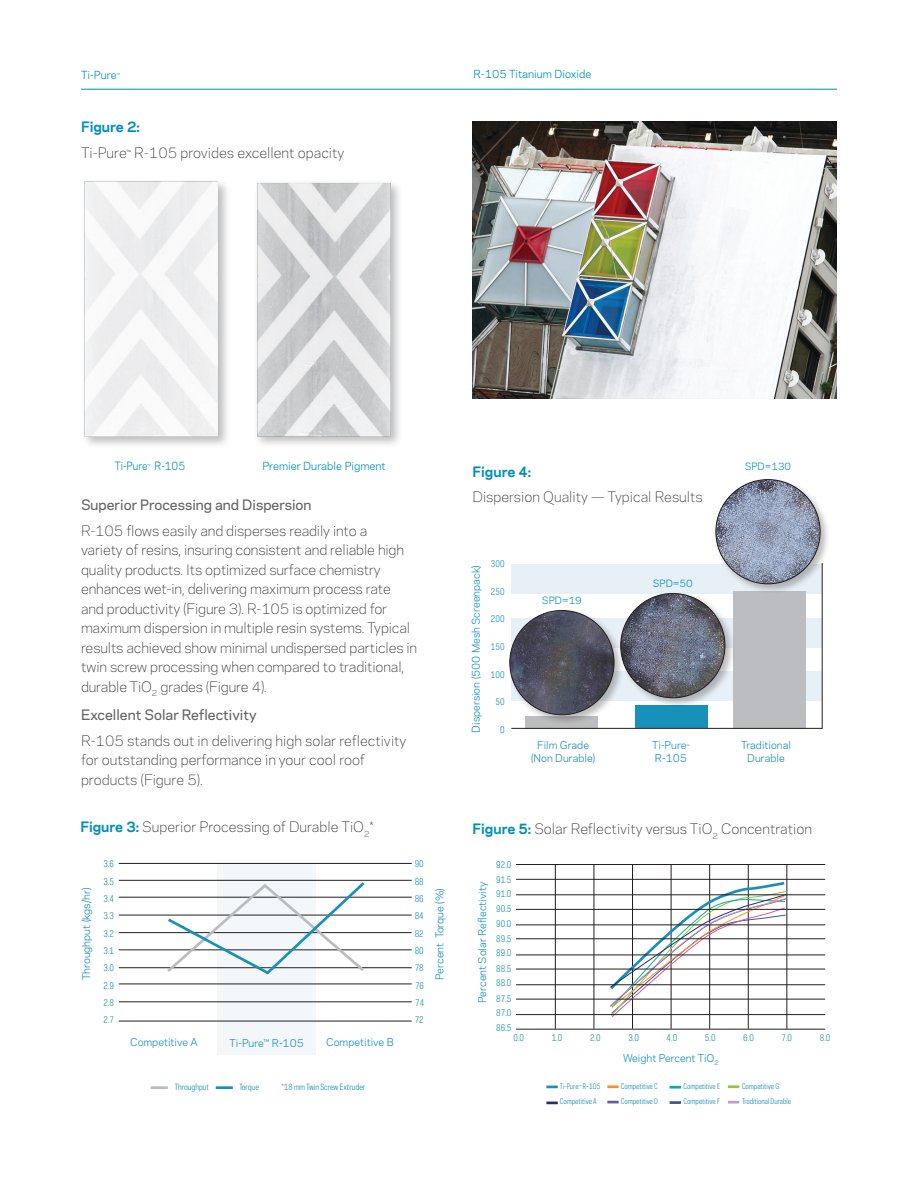
<style>
.page{position:relative;width:918px;height:1188px;background:#fff}
.page>*{position:absolute;margin:0;border:0;box-sizing:border-box;transform-origin:0 0}
.Body{font:300 13.5px/19.5px "Chemours Sans";letter-spacing:-.01em;color:#231f20}
.Head__Figures-Table{font:300 13.5px "Chemours Sans";color:#231f20}
.Subhead{font:500 13.5px "Chemours Sans";color:#636366}
.Head__Figures-Table-2{font:700 13.5px "Chemours Sans";color:#0090b9}
.t1{font:10.8px "Chemours Sans";color:#0090b9;scale:.9 1}
.Page_Header__Product{font:10.5px "Chemours Sans";color:#0090b9}
.t2{font:10.2px/12.1px "Chemours Sans";color:#1891ba;text-align:center}
.t3{font:10.05px "Chemours Sans";color:#1891ba}
.t4{font:9.45px "Chemours Sans";color:#0090b9}
.t5{font:8.7px/17.2px "Chemours Sans Cond";color:#1891ba;text-align:justify}
.t6{font:8.1px "Chemours Sans Cond";color:#1891ba}
.t7{font:7.35px/15px "Chemours Sans Cond";color:#1891ba}
.s1{font-size:6.15px}
.s2{font-size:7.8px}
.s3{font-size:6.3px}
.s4{font-size:5.85px}
.s5{font-weight:700;color:#0090b9}
.s6{font-size:5.25px}
</style>
<div class="page">
<hr style="left:81px;top:89px;width:756px;height:1px;background:#0090b9">
<div style="left:218px;top:863px;width:98px;height:192px;background:#f3f7fa"></div>
<hr style="left:119px;top:863px;width:293px;height:1px;background:#231f20">
<hr style="left:119px;top:880px;width:293px;height:1px;background:#231f20">
<hr style="left:119px;top:897px;width:293px;height:1px;background:#231f20">
<hr style="left:119px;top:915px;width:293px;height:1px;background:#231f20">
<hr style="left:119px;top:932px;width:293px;height:1px;background:#231f20">
<hr style="left:119px;top:950px;width:293px;height:1px;background:#231f20">
<hr style="left:119px;top:967px;width:293px;height:1px;background:#231f20">
<hr style="left:119px;top:984px;width:293px;height:1px;background:#231f20">
<hr style="left:119px;top:1002px;width:293px;height:1px;background:#231f20">
<hr style="left:119px;top:1021px;width:293px;height:1px;background:#231f20">
<svg style="left:164px;top:879px;width:203px;height:97px"></svg>
<hr style="left:151px;top:1086px;width:17px;height:3px;background:#babcbe">
<hr style="left:216px;top:1086px;width:17px;height:3px;background:#1891ba">
<svg style="left:511px;top:564px;width:312px;height:165px"></svg>
<div style="left:507px;top:608px;width:118px;height:117px;background:#231f20;opacity:.3"></div>
<img style="left:510px;top:611px;width:104px;height:104px;border-radius:52px">
<div style="left:618px;top:591px;width:117px;height:117px;background:#231f20;opacity:.3"></div>
<img style="left:621px;top:594px;width:104px;height:104px;border-radius:52px">
<div style="left:713px;top:477px;width:118px;height:117px;background:#231f20;opacity:.3"></div>
<img style="left:716px;top:480px;width:104px;height:104px;border-radius:52px">
<div style="left:253px;top:179px;width:151px;height:270px;background:#231f20;opacity:.3"></div>
<div style="left:256px;top:182px;width:135px;height:255px;background:#231f20;opacity:.75"></div>
<div style="left:81px;top:178px;width:150px;height:271px;background:#231f20;opacity:.3"></div>
<div style="left:84px;top:182px;width:135px;height:255px;background:#f0f1f2"></div>
<img style="left:472px;top:122px;width:365px;height:277px">
<hr style="left:632px;top:865px;width:1px;height:164px;background:#231f20">
<hr style="left:555px;top:865px;width:1px;height:164px;background:#231f20">
<hr style="left:594px;top:865px;width:1px;height:164px;background:#231f20">
<hr style="left:671px;top:865px;width:1px;height:164px;background:#231f20">
<hr style="left:709px;top:865px;width:1px;height:164px;background:#231f20">
<hr style="left:748px;top:865px;width:1px;height:164px;background:#231f20">
<hr style="left:787px;top:865px;width:1px;height:164px;background:#231f20">
<svg style="left:546px;top:1102px;width:12px;height:2px"></svg>
<svg style="left:607px;top:1085px;width:12px;height:3px"></svg>
<svg style="left:607px;top:1101px;width:12px;height:2px"></svg>
<svg style="left:546px;top:1086px;width:12px;height:2px"></svg>
<svg style="left:728px;top:1085px;width:11px;height:3px"></svg>
<svg style="left:728px;top:1101px;width:11px;height:2px"></svg>
<svg style="left:609px;top:880px;width:179px;height:138px"></svg>
<svg style="left:670px;top:1086px;width:11px;height:3px"></svg>
<svg style="left:670px;top:1101px;width:11px;height:3px"></svg>
<hr style="left:516px;top:864px;width:309px;height:1px;background:#231f20">
<hr style="left:516px;top:879px;width:309px;height:1px;background:#231f20">
<hr style="left:516px;top:895px;width:309px;height:1px;background:#231f20">
<hr style="left:516px;top:909px;width:309px;height:1px;background:#231f20">
<hr style="left:516px;top:925px;width:309px;height:1px;background:#231f20">
<hr style="left:516px;top:939px;width:309px;height:1px;background:#231f20">
<hr style="left:516px;top:955px;width:309px;height:1px;background:#231f20">
<hr style="left:516px;top:969px;width:309px;height:1px;background:#231f20">
<hr style="left:516px;top:985px;width:309px;height:1px;background:#231f20">
<hr style="left:516px;top:999px;width:309px;height:1px;background:#231f20">
<hr style="left:516px;top:1014px;width:309px;height:1px;background:#231f20">
<hr style="left:516px;top:1029px;width:309px;height:1px;background:#231f20">
<p class="Page_Header__Product" style="left:81px;top:68px;width:40px">Ti-Pure<span class="s1">™</span></p>
<p class="Page_Header__Product" style="left:474px;top:66px;width:119px">R-105 Titanium Dioxide</p>
<p class="Head__Figures-Table-2" style="left:81px;top:117px;width:60px">Figure 2:</p>
<p class="Body" style="left:81px;top:142px;width:265px">Ti-Pure<span class="s2">™</span> R-105 provides excellent opacity</p>
<p class="t1" style="left:115px;top:458px;width:80px">Ti-Pure<span class="s3">™</span> R-105</p>
<p class="Page_Header__Product" style="left:262px;top:458px;width:125px">Premier Durable Pigment</p>
<p class="t4" style="left:745px;top:460px;width:48px">SPD=130</p>
<p class="Head__Figures-Table-2" style="left:472px;top:462px;width:60px">Figure 4:</p>
<p class="Body" style="left:472px;top:487px;width:232px">Dispersion Quality — Typical Results</p>
<p class="Subhead" style="left:81px;top:495px;width:232px">Superior Processing and Dispersion</p>
<p class="Body" style="left:81px;top:520px;width:338px">R-105 flows easily and disperses readily into a<br>variety of resins, insuring consistent and reliable high quality products. Its optimized surface chemistry enhances wet-in, delivering maximum process rate<br>and productivity (Figure 3). R-105 is optimized for maximum dispersion in multiple resin systems. Typical results achieved show minimal undispersed particles in twin screw processing when compared to traditional, durable TiO<sub>2</sub> grades (Figure 4).</p>
<p class="Subhead" style="left:81px;top:705px;width:177px">Excellent Solar Reflectivity</p>
<p class="Body" style="left:81px;top:730px;width:327px">R-105 stands out in delivering high solar reflectivity for outstanding performance in your cool roof products (Figure 5).</p>
<p class="t5" style="left:491px;top:555px;width:15px">300</p>
<p class="t5" style="left:491px;top:583px;width:15px">250</p>
<p class="t5" style="left:491px;top:610px;width:15px">200</p>
<p class="t5" style="left:491px;top:638px;width:15px">150</p>
<p class="t5" style="left:491px;top:665px;width:15px">100</p>
<p class="t5" style="left:495px;top:693px;width:11px">50</p>
<p class="t2" style="left:469px;top:733px;width:169px;rotate:-90deg">Dispersion (500 Mesh Screenpack)</p>
<p class="t4" style="left:653px;top:577px;width:41px">SPD=50</p>
<p class="t4" style="left:542px;top:594px;width:41px">SPD=19</p>
<p class="t5" style="left:500px;top:721px;width:6px">0</p>
<p class="t2" style="left:531px;top:739px;width:66px">Film Grade (Non Durable)</p>
<p class="t2" style="left:741px;top:739px;width:52px">Traditional<br>Durable</p>
<p class="t2" style="left:652px;top:739px;width:39px;text-align:left">Ti-Pure<span class="s4">™<br></span>R-105</p>
<p class="Head__Figures-Table" style="left:80px;top:817px;width:295px"><span class="s5">Figure 3:</span> Superior Processing of Durable TiO<sub>2</sub>*</p>
<p class="t5" style="left:103px;top:855px;width:12px">3.6<br>3.5<br>3.4<br>3.3<br>3.2<br>3.1<br>3.0<br>2.9<br>2.8<br>2.7</p>
<p class="t5" style="left:415px;top:855px;width:11px">90<br>88<br>86<br>84<br>82<br>80<br>78<br>76<br>74<br>72</p>
<p class="t2" style="left:80px;top:980px;width:94px;rotate:-90deg">Throughput (kgs/hr)</p>
<p class="t2" style="left:433px;top:980px;width:93px;rotate:-90deg">Percent Torque (%)</p>
<p class="t2" style="left:130px;top:1036px;width:69px">Competitive A</p>
<p class="t2" style="left:230px;top:1036px;width:76px">Ti-Pure™ R-105</p>
<p class="t2" style="left:326px;top:1036px;width:69px">Competitive B</p>
<p class="t6" style="left:175px;top:1082px;width:36px">Throughput</p>
<p class="t6" style="left:239px;top:1082px;width:21px">Torque</p>
<p class="t6" style="left:282px;top:1082px;width:85px">*18 mm Twin Screw Extruder</p>
<p class="Head__Figures-Table" style="left:472px;top:819px;width:341px"><span class="s5">Figure 5:</span> Solar Reflectivity versus TiO<sub>2</sub> Concentration</p>
<p class="t3" style="left:475px;top:1003px;width:123px;rotate:-90deg">Percent Solar Reflectivity</p>
<p class="t5" style="left:496px;top:856px;width:17px">92.0</p>
<p class="t5" style="left:496px;top:871px;width:17px">91.5</p>
<p class="t5" style="left:496px;top:885px;width:17px">91.0</p>
<p class="t5" style="left:496px;top:900px;width:17px">90.5</p>
<p class="t5" style="left:496px;top:915px;width:17px">90.0</p>
<p class="t5" style="left:496px;top:929px;width:17px">89.5</p>
<p class="t5" style="left:496px;top:944px;width:17px">89.0</p>
<p class="t5" style="left:496px;top:960px;width:17px">88.5</p>
<p class="t5" style="left:496px;top:974px;width:17px">88.0</p>
<p class="t5" style="left:496px;top:990px;width:17px">87.5</p>
<p class="t5" style="left:496px;top:1004px;width:17px">87.0</p>
<p class="t5" style="left:496px;top:1019px;width:17px">86.5</p>
<p class="t5" style="left:513px;top:1029px;width:12px">0.0</p>
<p class="t5" style="left:552px;top:1029px;width:12px">1.0</p>
<p class="t5" style="left:590px;top:1029px;width:12px">2.0</p>
<p class="t5" style="left:628px;top:1029px;width:12px">3.0</p>
<p class="t5" style="left:667px;top:1029px;width:12px">4.0</p>
<p class="t5" style="left:705px;top:1029px;width:12px">5.0</p>
<p class="t5" style="left:743px;top:1029px;width:12px">6.0</p>
<p class="t5" style="left:782px;top:1029px;width:12px">7.0</p>
<p class="t5" style="left:820px;top:1029px;width:12px">8.0</p>
<p class="t3" style="left:623px;top:1050px;width:97px">Weight Percent TiO<sub>2</sub></p>
<p class="t7" style="left:560px;top:1078px;width:42px">Ti-Pure<span class="s6">™</span> R-105<br>Competitive A</p>
<p class="t7" style="left:742px;top:1078px;width:51px">Competitive G<br>Traditional Durable</p>
<p class="t7" style="left:621px;top:1078px;width:39px">Competitive C<br>Competitive D</p>
<p class="t7" style="left:684px;top:1078px;width:38px">Competitive E<br>Competitive F</p>
</div>
